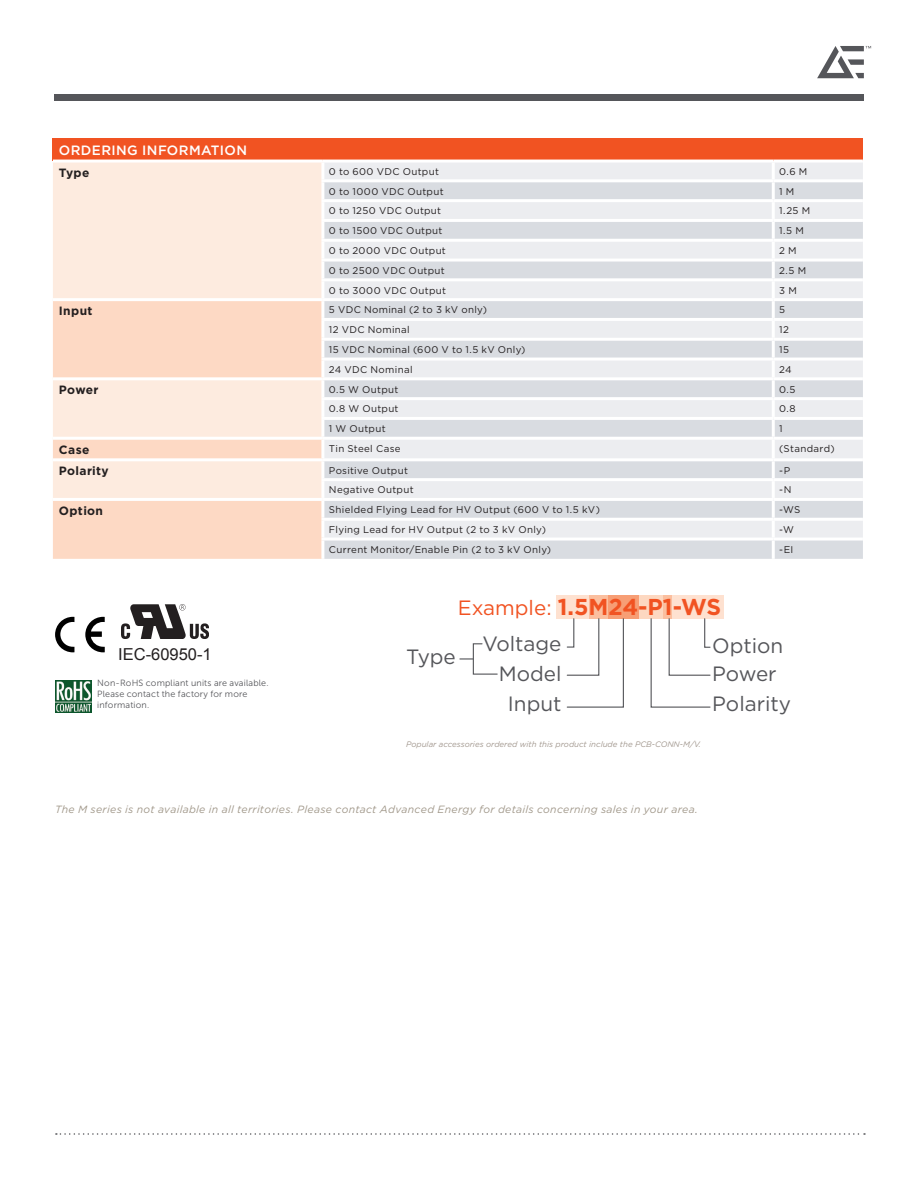
<style>
.page{position:relative;width:918px;height:1188px;background:#fff}
.page>*{position:absolute;margin:0;border:0;box-sizing:border-box;transform-origin:0 0}
.t1{font:700 22.95px "Gotham";color:#f15322}
.t2{font:20.7px/29.8px "Gotham";color:#55565a;text-align:right}
.t3{font:16.5px "Arial";color:#231f20}
.t4{font:500 13.5px "Gotham";letter-spacing:.03em;color:#fff}
.t5{font:700 12px "Gotham";letter-spacing:.03em;color:#231f20}
.t6{font:italic 10.5px "Gotham";letter-spacing:.025em;color:#a1988a}
.t7{font:9.75px "Gotham";letter-spacing:.035em;color:#231f20}
.t8{font:9px/10.8px "Museo Sans 300";letter-spacing:.02em;color:#55565a}
.t9{font:italic 7.95px "Gotham";color:#a2988f}
.s1{font-weight:400;font-size:20.7px}
</style>
<div class="page">
<svg style="left:56px;top:1133px;width:809px;height:2px"></svg>
<div style="left:53px;top:138px;width:810px;height:23px;background:#f15322"></div>
<div style="left:53px;top:163px;width:268px;height:135px;background:#fdebdf"></div>
<div style="left:324px;top:163px;width:539px;height:16px;background:#ecedf0"></div>
<svg style="left:324px;top:182px;width:539px;height:377px;background:#e2e4e8"></svg>
<svg style="left:53px;top:301px;width:268px;height:258px;background:#fddfce"></svg>
<hr style="left:53px;top:160px;width:270px;height:3px;background:#fff">
<hr style="left:323px;top:160px;width:450px;height:3px;background:#fff">
<hr style="left:773px;top:160px;width:90px;height:3px;background:#fff">
<hr style="left:772px;top:163px;width:3px;height:16px;background:#fff">
<hr style="left:772px;top:182px;width:3px;height:17px;background:#fff">
<hr style="left:321px;top:199px;width:452px;height:3px;background:#fff">
<hr style="left:773px;top:199px;width:90px;height:3px;background:#fff">
<hr style="left:772px;top:202px;width:3px;height:17px;background:#fff">
<hr style="left:321px;top:219px;width:452px;height:3px;background:#fff">
<hr style="left:773px;top:219px;width:90px;height:3px;background:#fff">
<hr style="left:772px;top:222px;width:3px;height:17px;background:#fff">
<hr style="left:321px;top:239px;width:452px;height:3px;background:#fff">
<hr style="left:773px;top:239px;width:90px;height:3px;background:#fff">
<hr style="left:772px;top:242px;width:3px;height:17px;background:#fff">
<hr style="left:321px;top:259px;width:452px;height:3px;background:#fff">
<hr style="left:773px;top:259px;width:90px;height:3px;background:#fff">
<hr style="left:772px;top:262px;width:3px;height:16px;background:#fff">
<hr style="left:321px;top:278px;width:452px;height:3px;background:#fff">
<hr style="left:773px;top:278px;width:90px;height:3px;background:#fff">
<hr style="left:772px;top:281px;width:3px;height:17px;background:#fff">
<hr style="left:323px;top:298px;width:450px;height:3px;background:#fff">
<hr style="left:773px;top:298px;width:90px;height:3px;background:#fff">
<hr style="left:772px;top:301px;width:3px;height:17px;background:#fff">
<hr style="left:321px;top:318px;width:452px;height:3px;background:#fff">
<hr style="left:773px;top:318px;width:90px;height:3px;background:#fff">
<hr style="left:772px;top:321px;width:3px;height:17px;background:#fff">
<hr style="left:321px;top:338px;width:452px;height:3px;background:#fff">
<hr style="left:773px;top:338px;width:90px;height:3px;background:#fff">
<hr style="left:772px;top:341px;width:3px;height:17px;background:#fff">
<hr style="left:321px;top:358px;width:452px;height:3px;background:#fff">
<hr style="left:773px;top:358px;width:90px;height:3px;background:#fff">
<hr style="left:772px;top:361px;width:3px;height:16px;background:#fff">
<hr style="left:53px;top:377px;width:270px;height:3px;background:#fff">
<hr style="left:323px;top:377px;width:450px;height:3px;background:#fff">
<hr style="left:773px;top:377px;width:90px;height:3px;background:#fff">
<hr style="left:772px;top:380px;width:3px;height:17px;background:#fff">
<hr style="left:321px;top:397px;width:452px;height:3px;background:#fff">
<hr style="left:773px;top:397px;width:90px;height:3px;background:#fff">
<hr style="left:772px;top:400px;width:3px;height:17px;background:#fff">
<hr style="left:321px;top:417px;width:452px;height:3px;background:#fff">
<hr style="left:773px;top:417px;width:90px;height:3px;background:#fff">
<hr style="left:772px;top:420px;width:3px;height:17px;background:#fff">
<hr style="left:53px;top:437px;width:270px;height:3px;background:#fff">
<hr style="left:323px;top:437px;width:450px;height:3px;background:#fff">
<hr style="left:773px;top:437px;width:90px;height:3px;background:#fff">
<hr style="left:772px;top:440px;width:3px;height:18px;background:#fff">
<hr style="left:53px;top:458px;width:270px;height:3px;background:#fff">
<hr style="left:323px;top:458px;width:450px;height:3px;background:#fff">
<hr style="left:773px;top:458px;width:90px;height:3px;background:#fff">
<hr style="left:772px;top:461px;width:3px;height:17px;background:#fff">
<hr style="left:321px;top:478px;width:452px;height:3px;background:#fff">
<hr style="left:773px;top:478px;width:90px;height:3px;background:#fff">
<hr style="left:772px;top:481px;width:3px;height:17px;background:#fff">
<hr style="left:53px;top:498px;width:270px;height:3px;background:#fff">
<hr style="left:323px;top:498px;width:450px;height:3px;background:#fff">
<hr style="left:773px;top:498px;width:90px;height:3px;background:#fff">
<hr style="left:772px;top:501px;width:3px;height:17px;background:#fff">
<hr style="left:321px;top:518px;width:452px;height:3px;background:#fff">
<hr style="left:773px;top:518px;width:90px;height:3px;background:#fff">
<hr style="left:772px;top:521px;width:3px;height:17px;background:#fff">
<hr style="left:321px;top:538px;width:452px;height:3px;background:#fff">
<hr style="left:773px;top:538px;width:90px;height:3px;background:#fff">
<hr style="left:772px;top:541px;width:3px;height:18px;background:#fff">
<svg style="left:55px;top:617px;width:19px;height:35px"></svg>
<svg style="left:85px;top:617px;width:20px;height:35px"></svg>
<svg style="left:121px;top:604px;width:88px;height:35px"></svg>
<img style="left:122px;top:605px;width:86px;height:33px">
<img style="left:55px;top:680px;width:37px;height:33px">
<div style="left:636px;top:595px;width:30px;height:23px;background:#fdd8c1"></div>
<div style="left:556px;top:595px;width:33px;height:23px;background:#fee1d0"></div>
<div style="left:589px;top:595px;width:20px;height:23px;background:#fbbf9f"></div>
<div style="left:609px;top:595px;width:30px;height:23px;background:#f79e75"></div>
<div style="left:663px;top:595px;width:10px;height:23px;background:#fbbf9f"></div>
<div style="left:672px;top:595px;width:51px;height:23px;background:#fee1d0"></div>
<svg style="left:459px;top:618px;width:252px;height:90px"></svg>
<div style="left:54px;top:94px;width:810px;height:7px;background:#55565a"></div>
<svg style="left:817px;top:46px;width:54px;height:32px"></svg>
<h3 class="t4" style="left:59px;top:141px;width:190px">ORDERING INFORMATION</h3>
<p class="t5" style="left:59px;top:164px;width:32px">Type</p>
<p class="t7" style="left:329px;top:165px;width:112px">0 to 600 VDC Output</p>
<p class="t7" style="left:779px;top:165px;width:30px">0.6 M</p>
<p class="t7" style="left:329px;top:185px;width:116px">0 to 1000 VDC Output</p>
<p class="t7" style="left:779px;top:185px;width:17px">1 M</p>
<p class="t7" style="left:329px;top:205px;width:114px">0 to 1250 VDC Output</p>
<p class="t7" style="left:779px;top:205px;width:32px">1.25 M</p>
<p class="t7" style="left:329px;top:225px;width:115px">0 to 1500 VDC Output</p>
<p class="t7" style="left:779px;top:225px;width:26px">1.5 M</p>
<p class="t7" style="left:329px;top:244px;width:118px">0 to 2000 VDC Output</p>
<p class="t7" style="left:779px;top:244px;width:19px">2 M</p>
<p class="t7" style="left:329px;top:264px;width:117px">0 to 2500 VDC Output</p>
<p class="t7" style="left:779px;top:264px;width:28px">2.5 M</p>
<p class="t7" style="left:329px;top:284px;width:119px">0 to 3000 VDC Output</p>
<p class="t7" style="left:779px;top:284px;width:19px">3 M</p>
<p class="t5" style="left:59px;top:303px;width:35px">Input</p>
<p class="t7" style="left:329px;top:304px;width:160px">5 VDC Nominal (2 to 3 kV only)</p>
<p class="t7" style="left:779px;top:304px;width:7px">5</p>
<p class="t7" style="left:329px;top:324px;width:82px">12 VDC Nominal</p>
<p class="t7" style="left:779px;top:324px;width:11px">12</p>
<p class="t7" style="left:329px;top:343px;width:198px">15 VDC Nominal (600 V to 1.5 kV Only)</p>
<p class="t7" style="left:779px;top:343px;width:11px">15</p>
<p class="t7" style="left:329px;top:363px;width:85px">24 VDC Nominal</p>
<p class="t7" style="left:779px;top:363px;width:14px">24</p>
<p class="t5" style="left:59px;top:382px;width:41px">Power</p>
<p class="t7" style="left:329px;top:383px;width:71px">0.5 W Output</p>
<p class="t7" style="left:779px;top:383px;width:18px">0.5</p>
<p class="t7" style="left:329px;top:403px;width:71px">0.8 W Output</p>
<p class="t7" style="left:779px;top:403px;width:18px">0.8</p>
<p class="t7" style="left:329px;top:423px;width:58px">1 W Output</p>
<p class="t7" style="left:779px;top:423px;width:5px">1</p>
<p class="t5" style="left:59px;top:442px;width:32px">Case</p>
<p class="t7" style="left:329px;top:442px;width:73px">Tin Steel Case</p>
<p class="t7" style="left:779px;top:442px;width:57px">(Standard)</p>
<p class="t5" style="left:59px;top:463px;width:51px">Polarity</p>
<p class="t7" style="left:329px;top:464px;width:81px">Positive Output</p>
<p class="t7" style="left:779px;top:464px;width:12px">-P</p>
<p class="t7" style="left:329px;top:484px;width:86px">Negative Output</p>
<p class="t7" style="left:779px;top:484px;width:14px">-N</p>
<p class="t5" style="left:59px;top:503px;width:46px">Option</p>
<p class="t7" style="left:329px;top:504px;width:272px">Shielded Flying Lead for HV Output (600 V to 1.5 kV)</p>
<p class="t7" style="left:779px;top:504px;width:23px">-WS</p>
<p class="t7" style="left:329px;top:523px;width:219px">Flying Lead for HV Output (2 to 3 kV Only)</p>
<p class="t7" style="left:779px;top:523px;width:16px">-W</p>
<p class="t7" style="left:329px;top:543px;width:224px">Current Monitor/Enable Pin (2 to 3 kV Only)</p>
<p class="t7" style="left:779px;top:543px;width:16px">-EI</p>
<h3 class="t3" style="left:118px;top:644px;width:95px">IEC-60950-1</h3>
<p class="t8" style="left:97px;top:678px;width:173px">Non-RoHS compliant units are available.<br>Please contact the factory for more information.</p>
<h1 class="t1" style="left:458px;top:592px;width:265px"><span class="s1">Example:</span> 1.5M24-P1-WS</h1>
<h2 class="t2" style="left:482px;top:629px;width:81px">Voltage<br>Model<br>Input</h2>
<h2 class="t2" style="left:712px;top:631px;width:73px">Option</h2>
<h2 class="t2" style="left:406px;top:641px;width:51px">Type</h2>
<h2 class="t2" style="left:712px;top:659px;width:81px;text-align:left">Power<br>Polarity</h2>
<p class="t9" style="left:406px;top:739px;width:296px">Popular accessories ordered with this product include the PCB-CONN-M/V.</p>
<p class="t6" style="left:55px;top:803px;width:644px">The M series is not available in all territories. Please contact Advanced Energy for details concerning sales in your area.</p>
</div>
